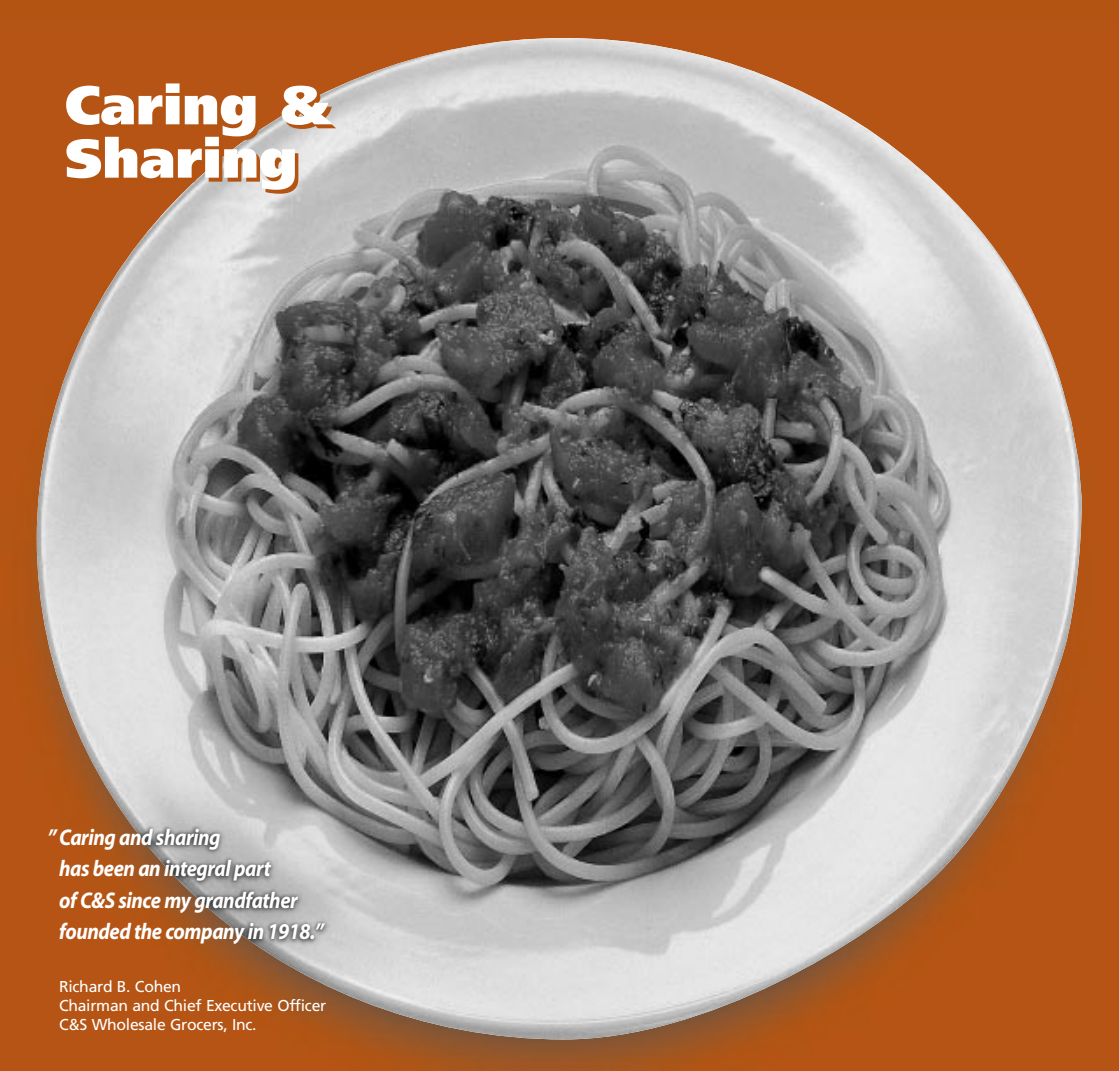
<style>
.page{position:relative;width:1119px;height:1071px;background:#fff}
.page>*{position:absolute;margin:0;border:0;box-sizing:border-box;transform-origin:0 0}
.t1{font:900 54.43px/53.4px "Frutiger";color:#fff}
.t2{font:italic 700 22.75px/31.5px "Myriad";letter-spacing:-.02em;color:#fff;scale:.9 1}
.t3{font:15.75px/19.2px "Frutiger";letter-spacing:-.015em;color:#fff}
</style>
<div class="page">
<div style="left:0;top:0;width:1118px;height:1071px;background:#b45413"></div>
<img style="left:35px;top:491px;width:1047px;height:580px">
<img style="left:37px;top:38px;width:1044px;height:1001px">
<h1 class="t1" style="left:65px;top:83px;width:269px">Caring &amp;<br>Sharing</h1>
<p class="t2" style="left:59px;top:823px;width:296px;text-indent:-12px">”Caring and sharing<br>has been an integral part<br>of C&amp;S since my grandfather founded the company in 1918.”</p>
<p class="t3" style="left:59px;top:978px;width:269px">Richard B. Cohen<br>Chairman and Chief Executive Officer<br>C&amp;S Wholesale Grocers, Inc.</p>
</div>
